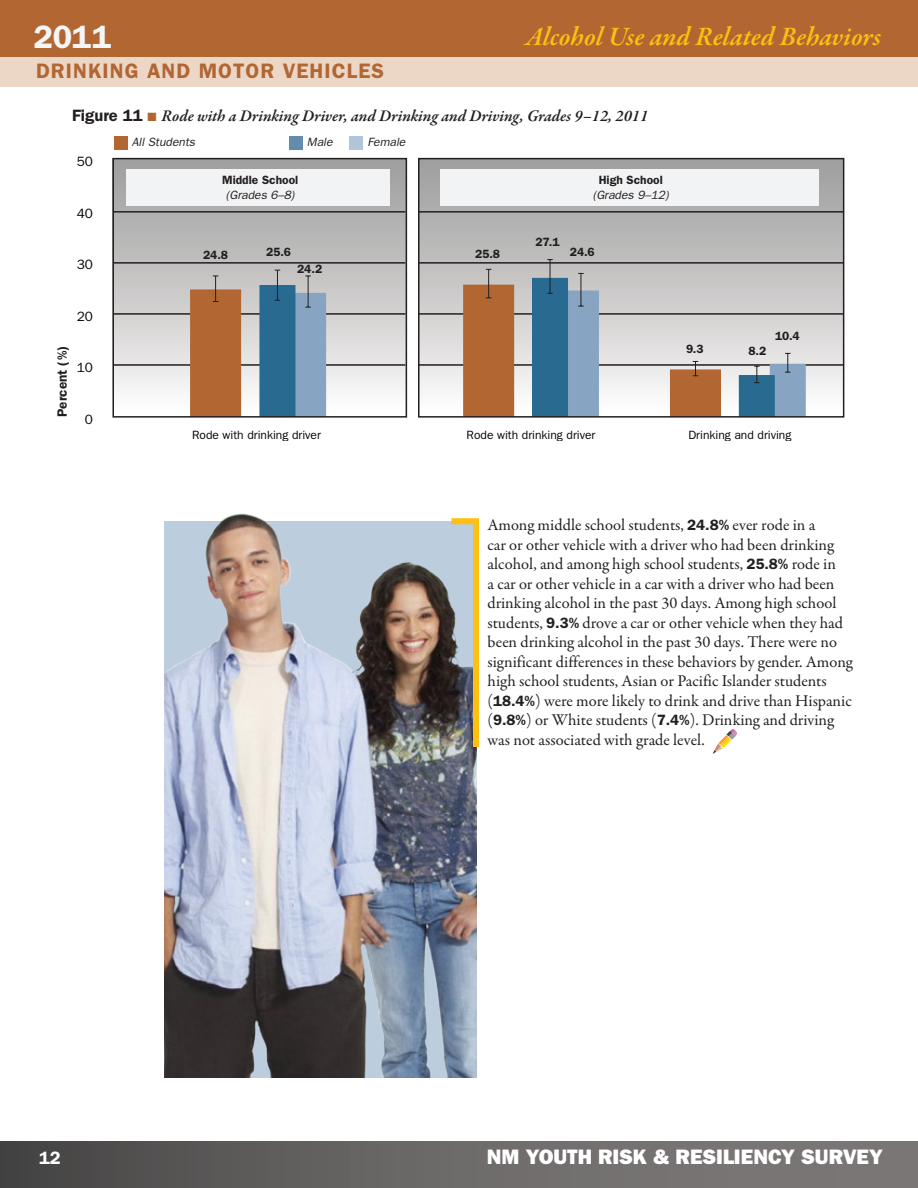
<style>
.page{position:relative;width:918px;height:1188px;background:#fff}
.page>*{position:absolute;margin:0;border:0;box-sizing:border-box;transform-origin:0 0}
.t1{font:600 32.4px "Franklin Gothic";color:#f4f5f6}
.t2{font:italic 600 27px "Garamond Premr Pro";letter-spacing:-.005em;color:#fdbf11}
.t3{font:800 21px "Franklin Gothic";color:#fff}
.Topic_Head{font:600 21px "Franklin Gothic";letter-spacing:.05em;color:#b16633}
.t4{font:600 18px "Franklin Gothic";color:#fff}
.Body_Copy{font:16.5px/19.5px "Garamond Premr Pro";color:#231f20}
.Figure_Head{font:italic 600 16.5px "Garamond Premr Pro";color:#231f20}
.t5{font:13.5px "Franklin Gothic";color:#050504}
.t6{font:600 13.5px "Franklin Gothic";color:#211e1e}
.t7{font:12px "Franklin Gothic";color:#050504}
.t8{font:italic 12px/14.4px "Franklin Gothic";color:#231f20;text-align:center}
.t9{font:600 12px "Franklin Gothic";letter-spacing:-.005em;color:#211e1e}
.t10{font:600 12px/14.4px "Franklin Gothic";color:#231f20;text-align:center}
.s1{font-family:"Franklin Gothic";font-style:normal}
.s2{color:#b26732}
.s3{font-weight:400;font-style:italic}
.s4{font-weight:600;font-style:normal}
.s5{font-family:"Franklin Gothic";font-weight:600;font-size:15px}
</style>
<div class="page">
<div style="left:0;top:0;width:918px;height:57px;background:#b26732"></div>
<div style="left:0;top:1141px;width:918px;height:47px;background:linear-gradient(to right,#4c4a4a,#847f7f)"></div>
<div style="left:0;top:57px;width:918px;height:30px;background:#ecd7c6"></div>
<img style="left:164px;top:513px;width:312px;height:565px">
<svg style="left:713px;top:729px;width:24px;height:25px"></svg>
<svg style="left:452px;top:518px;width:27px;height:229px;background:#aba584"></svg>
<div style="left:349px;top:136px;width:14px;height:14px;background:#b1c4d8"></div>
<div style="left:289px;top:136px;width:14px;height:14px;background:#628cae"></div>
<div style="left:114px;top:136px;width:13px;height:14px;background:#b26732"></div>
<svg style="left:112px;top:157px;width:732px;height:261px;background:#b3b2b1"></svg>
<div style="left:126px;top:169px;width:264px;height:37px;background:#f2f3f4"></div>
<div style="left:440px;top:169px;width:378px;height:37px;background:#f2f3f4"></div>
<h1 class="t1" style="left:33px;top:17px;width:79px">2011</h1>
<p class="Topic_Head" style="left:36px;top:59px;width:350px">DRINKING AND MOTOR VEHICLES</p>
<h2 class="t2" style="left:526px;top:19px;width:357px">Alcohol Use and Related Behaviors</h2>
<p class="Figure_Head" style="left:72px;top:106px;width:578px"><span class="s1">Figure 11</span> <span class="s2">■</span> Rode with a Drinking Driver, and Drinking and Driving, Grades 9–12, 2011</p>
<p class="t5" style="left:77px;top:154px;width:18px">50</p>
<p class="t5" style="left:77px;top:205px;width:18px">40</p>
<p class="t5" style="left:77px;top:257px;width:18px">30</p>
<p class="t5" style="left:77px;top:308px;width:18px">20</p>
<p class="t6" style="left:54px;top:417px;width:73px;rotate:-90deg">Percent (%)</p>
<p class="t5" style="left:77px;top:360px;width:18px">10</p>
<p class="t5" style="left:85px;top:411px;width:10px">0</p>
<p class="t8" style="left:132px;top:135px;width:65px">All Students</p>
<p class="t8" style="left:307px;top:135px;width:27px">Male</p>
<p class="t8" style="left:367px;top:135px;width:39px">Female</p>
<p class="t10" style="left:222px;top:173px;width:78px">Middle School <span class="s3">(Grades 6–8)</span></p>
<p class="t8" style="left:593px;top:173px;width:77px"><span class="s4">High School </span>(Grades 9–12)</p>
<p class="t9" style="left:203px;top:248px;width:27px">24.8</p>
<p class="t9" style="left:266px;top:245px;width:26px">25.6</p>
<p class="t9" style="left:297px;top:262px;width:27px">24.2</p>
<p class="t9" style="left:475px;top:247px;width:26px">25.8</p>
<p class="t9" style="left:536px;top:234px;width:26px">27.1</p>
<p class="t9" style="left:570px;top:245px;width:26px">24.6</p>
<p class="t9" style="left:686px;top:342px;width:19px">9.3</p>
<p class="t9" style="left:748px;top:344px;width:20px">8.2</p>
<p class="t9" style="left:775px;top:328px;width:26px">10.4</p>
<p class="t7" style="left:192px;top:428px;width:130px">Rode with drinking driver</p>
<p class="t7" style="left:467px;top:428px;width:130px">Rode with drinking driver</p>
<p class="t7" style="left:688px;top:428px;width:105px">Drinking and driving</p>
<p class="Body_Copy" style="left:487px;top:516px;width:367px">Among middle school students, <span class="s5">24.8%</span> ever rode in a<br>car or other vehicle with a driver who had been drinking alcohol, and among high school students, <span class="s5">25.8%</span> rode in<br>a car or other vehicle in a car with a driver who had been drinking alcohol in the past 30 days. Among high school students, <span class="s5">9.3%</span> drove a car or other vehicle when they had been drinking alcohol in the past 30 days. There were no significant differences in these behaviors by gender. Among high school students, Asian or Pacific Islander students (<span class="s5">18.4%</span>) were more likely to drink and drive than Hispanic (<span class="s5">9.8%</span>) or White students (<span class="s5">7.4%</span>). Drinking and driving was not associated with grade level.</p>
<p class="t4" style="left:39px;top:1147px;width:23px">12</p>
<p class="t3" style="left:487px;top:1144px;width:398px">NM YOUTH RISK &amp; RESILIENCY SURVEY</p>
</div>
